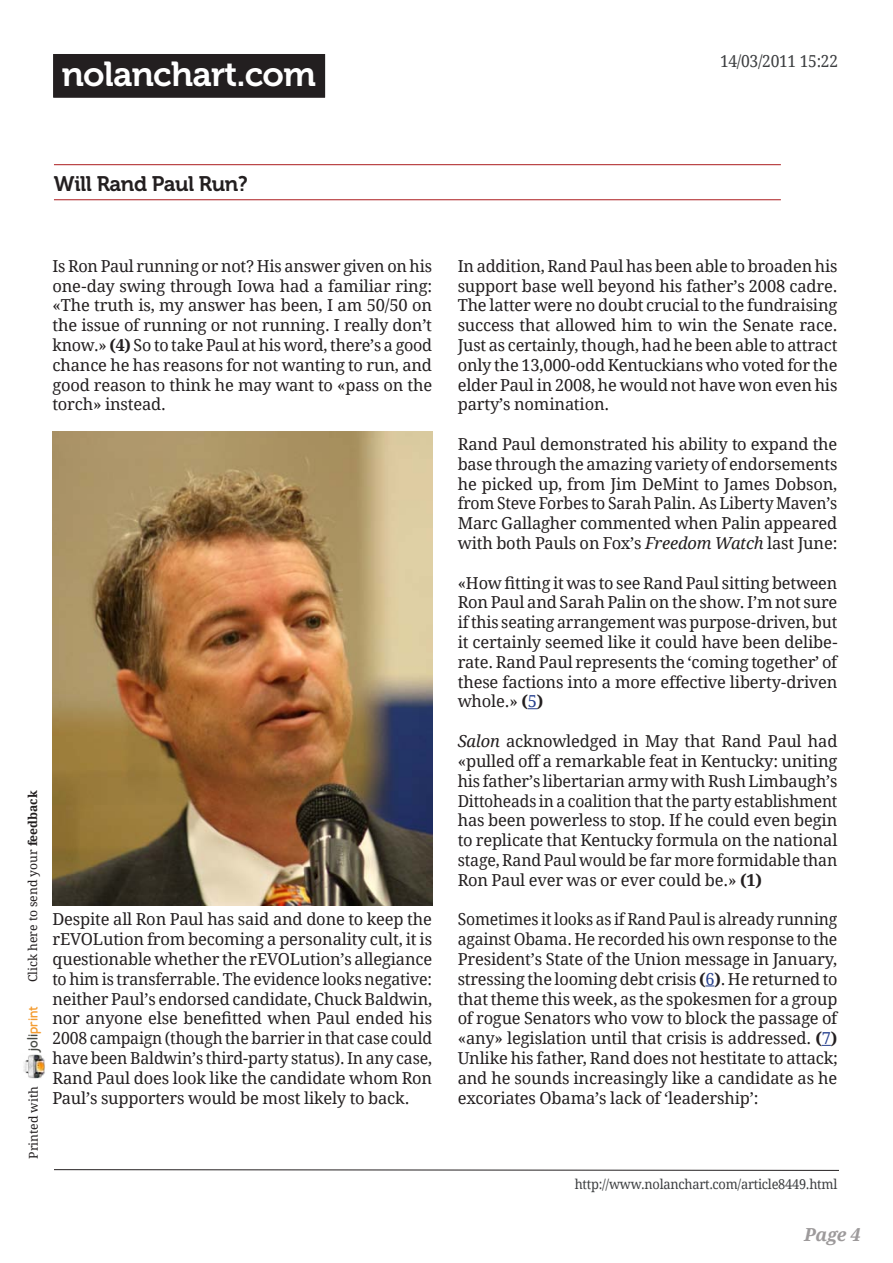
<style>
.page{position:relative;width:893px;height:1263px;background:#fff}
.page>*{position:absolute;margin:0;border:0;box-sizing:border-box;transform-origin:0 0}
.t1{font:34.5px "Museo 700";letter-spacing:-.02em;color:#fff}
.t2{font:21px "Museo 700";letter-spacing:-.02em;color:#231f20}
.t3{font:italic 700 18px "Droid Serif";color:#9d9a9b}
.t4{font:16.5px/19.8px "Droid Serif";letter-spacing:-.01em;color:#231f20;text-align:justify}
.t5{font:16.5px/19.8px "Droid Serif";letter-spacing:-.01em;color:#231f20;text-align:justify;scale:.96 1}
.t6{font:16.5px "Droid Serif";letter-spacing:-.02em;color:#3c3e40;scale:.95 1}
.t7{font:700 13.65px "Candela";color:#f49c30}
.t8{font:13.5px "Droid Serif";letter-spacing:-.02em;color:#3c3e40;scale:.95 1}
.t9{font:12.15px "Droid Serif";color:#231f20}
.s1{font-weight:700}
.s2{color:#464943}
.s3{font-style:italic}
.s4{color:#253f8e}
</style>
<div class="page">
<img style="left:23px;top:1054px;width:22px;height:25px">
<div style="left:53px;top:54px;width:272px;height:44px;background:#514d4e"></div>
<div style="left:53px;top:54px;width:272px;height:43px;background:#231f20"></div>
<hr style="left:54px;top:164px;width:727px;height:1px;background:#b0272a">
<hr style="left:54px;top:199px;width:727px;height:1px;background:#b0272a">
<img style="left:52px;top:431px;width:380px;height:474px">
<svg style="left:54px;top:1169px;width:785px;height:2px;background:#908e8e"></svg>
<h1 class="t1" style="left:62px;top:55px;width:256px">nolanchart.com</h1>
<p class="t6" style="left:720px;top:51px;width:126px">14/03/2011 15:22</p>
<p class="t2" style="left:54px;top:172px;width:195px">Will Rand Paul Run?</p>
<p class="t4" style="left:52px;top:256px;width:381px">Is Ron Paul running or not? His answer given on his one-day swing through Iowa had a familiar ring: «The truth is, my answer has been, I am 50/50 on the issue of running or not running. I really don’t know.» <span class="s1">(4)</span> So to take Paul at his word, there’s a good chance he has reasons for not wanting to run, and good reason to think he may want to «pass on the torch» instead.</p>
<p class="t9" style="left:25px;top:982px;width:193px;rotate:-90deg">Click here to send your <span class="s1">feedback</span></p>
<p class="t7" style="left:24px;top:1051px;width:46px;rotate:-90deg"><span class="s2">joli</span>print</p>
<p class="t9" style="left:26px;top:1159px;width:74px;rotate:-90deg">Printed with</p>
<p class="t4" style="left:52px;top:910px;width:381px">Despite all Ron Paul has said and done to keep the rEVOLution from becoming a personality cult, it is questionable whether the rEVOLution’s allegiance to him is transferrable. The evidence looks negative: neither Paul’s endorsed candidate, Chuck Baldwin, nor anyone else benefitted when Paul ended his 2008 campaign (though the barrier in that case could have been Baldwin’s third-party status). In any case, Rand Paul does look like the candidate whom Ron Paul’s supporters would be most likely to back.</p>
<p class="t4" style="left:458px;top:256px;width:381px">In addition, Rand Paul has been able to broaden his support base well beyond his father’s 2008 cadre.<br>The latter were no doubt crucial to the fundraising success that allowed him to win the Senate race.<br>Just as certainly, though, had he been able to attract only the 13,000-odd Kentuckians who voted for the elder Paul in 2008, he would not have won even his party’s nomination.</p>
<p class="t4" style="left:458px;top:434px;width:381px">Rand Paul demonstrated his ability to expand the base through the amazing variety of endorsements he picked up, from Jim DeMint to James Dobson, from Steve Forbes to Sarah Palin. As Liberty Maven’s Marc Gallagher commented when Palin appeared with both Pauls on Fox’s <span class="s3">Freedom Watch</span> last June:</p>
<p class="t4" style="left:458px;top:573px;width:381px">«How fitting it was to see Rand Paul sitting between Ron Paul and Sarah Palin on the show. I’m not sure if this seating arrangement was purpose-driven, but it certainly seemed like it could have been delibe&shy;rate. Rand Paul represents the ‘coming together’ of these factions into a more effective liberty-driven whole.» <span class="s1">(</span><span class="s4">5</span><span class="s1">)</span></p>
<p class="t4" style="left:458px;top:731px;width:381px"><span class="s3">Salon</span> acknowledged in May that Rand Paul had «pulled off a remarkable feat in Kentucky: uniting his father’s libertarian army with Rush Limbaugh’s Dittoheads in a coalition that the party establishment has been powerless to stop. If he could even begin to replicate that Kentucky formula on the national stage, Rand Paul would be far more formidable than Ron Paul ever was or ever could be.» <span class="s1">(1)</span></p>
<p class="t5" style="left:458px;top:910px;width:397px">Sometimes it looks as if Rand Paul is already running against Obama. He recorded his own response to the President’s State of the Union message in January, stressing the looming debt crisis <span class="s1">(</span><span class="s4">6</span><span class="s1">)</span>. He returned to that theme this week, as the spokesmen for a group of rogue Senators who vow to block the passage of «any» legislation until that crisis is addressed. <span class="s1">(</span><span class="s4">7</span><span class="s1">)<br></span>Unlike his father, Rand does not hestitate to attack; and he sounds increasingly like a candidate as he excoriates Obama’s lack of ‘leadership’:</p>
<p class="t8" style="left:575px;top:1175px;width:278px">http://www.nolanchart.com/article8449.html</p>
<p class="t3" style="left:804px;top:1223px;width:58px">Page 4</p>
</div>
